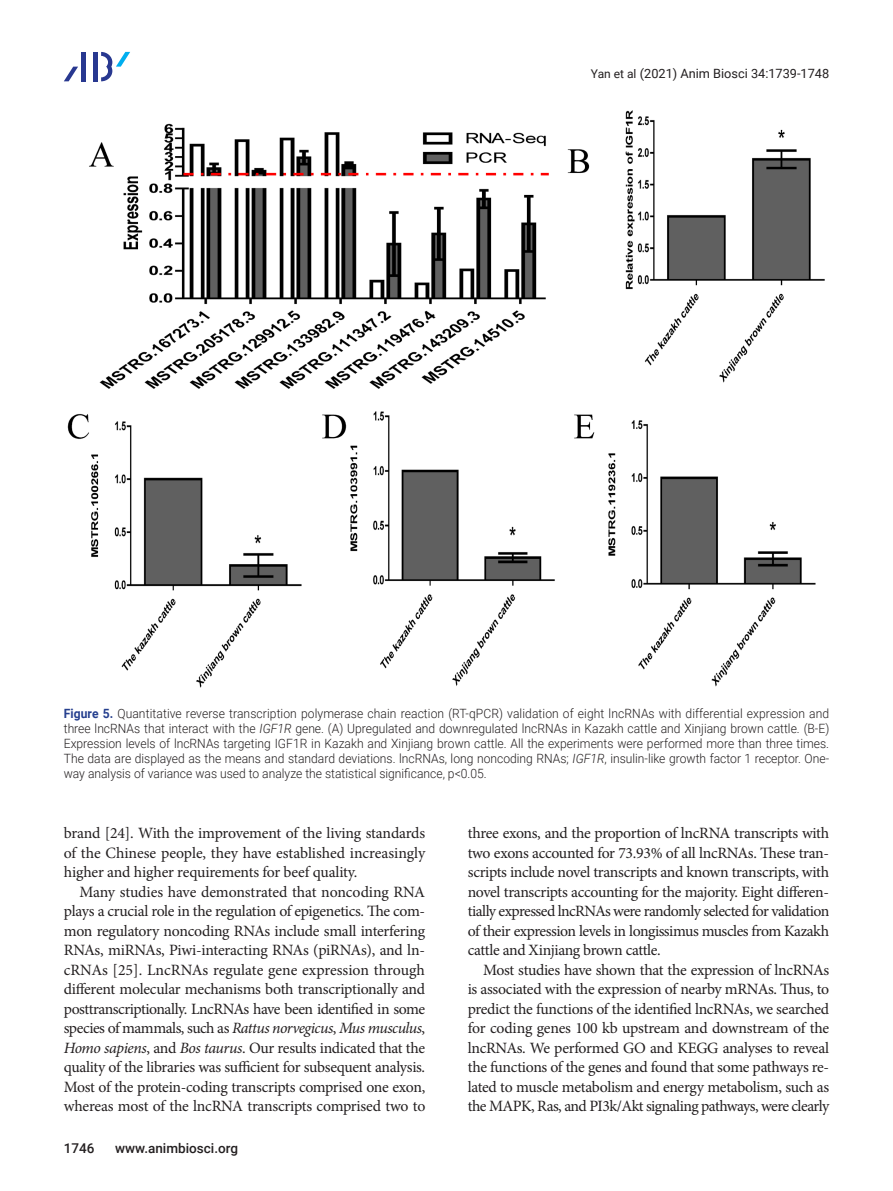
<style>
.page{position:relative;width:893px;height:1191px;background:#fff}
.page>*{position:absolute;margin:0;border:0;box-sizing:border-box;transform-origin:0 0}
.본문{font:15.75px/19.5px "Minion Pro";letter-spacing:-.02em;color:#231f20;text-align:justify}
.t1{font:500 13.5px "Roboto";color:#231f20}
.표_그림__제목{font:300 12.75px/15px "Roboto";color:#231f20;text-align:justify;scale:.95 1}
.t2{font:12.75px "Roboto";color:#231f20}
.s1{font-size:12px}
.s2{font-weight:700;color:#253f8e}
.s3{font-style:italic}
</style>
<div class="page">
<div style="left:93px;top:52px;width:5px;height:29px;background:#283890"></div>
<hr style="left:82px;top:52px;width:4px;height:29px;background:#283890">
<svg style="left:64px;top:67px;width:14px;height:14px"></svg>
<svg style="left:101px;top:52px;width:29px;height:29px"></svg>
<img style="left:67px;top:110px;width:758px;height:578px">
<p class="t2" style="left:591px;top:65px;width:240px"><span class="s1">Yan et al</span> (2021) Anim Biosci 34:1739-1748</p>
<p class="표_그림__제목" style="left:64px;top:706px;width:807px"><span class="s2">Figure 5.</span> Quantitative reverse transcription polymerase chain reaction (RT-qPCR) validation of eight lncRNAs with differential expression and three lncRNAs that interact with the <span class="s3">IGF1R</span> gene. (A) Upregulated and downregulated lncRNAs in Kazakh cattle and Xinjiang brown cattle. (B-E)<br>Expression levels of lncRNAs targeting IGF1R in Kazakh and Xinjiang brown cattle. All the experiments were performed more than three times.<br>The data are displayed as the means and standard deviations. lncRNAs, long noncoding RNAs; <span class="s3">IGF1R</span>, insulin-like growth factor 1 receptor. One&shy;way analysis of variance was used to analyze the statistical significance, p&lt;0.05.</p>
<p class="본문" style="left:64px;top:823px;width:363px">brand [24]. With the improvement of the living standards of the Chinese people, they have established increasingly higher and higher requirements for beef quality.</p>
<p class="본문" style="left:64px;top:882px;width:363px;text-indent:16px">Many studies have demonstrated that noncoding RNA plays a crucial role in the regulation of epigenetics. The com&shy;mon regulatory noncoding RNAs include small interfering RNAs, miRNAs, Piwi-interacting RNAs (piRNAs), and ln&shy;cRNAs [25]. LncRNAs regulate gene expression through different molecular mechanisms both transcriptionally and posttranscriptionally. LncRNAs have been identified in some species of mammals, such as <span class="s3">Rattus norvegicus</span>, <span class="s3">Mus musculus</span>, <span class="s3">Homo sapiens</span>, and <span class="s3">Bos taurus</span>. Our results indicated that the quality of the libraries was sufficient for subsequent analysis.<br>Most of the protein-coding transcripts comprised one exon, whereas most of the lncRNA transcripts comprised two to</p>
<p class="t1" style="left:64px;top:1138px;width:32px">1746</p>
<p class="t1" style="left:115px;top:1138px;width:125px">www.animbiosci.org</p>
<p class="본문" style="left:468px;top:823px;width:363px">three exons, and the proportion of lncRNA transcripts with two exons accounted for 73.93% of all lncRNAs. These tran&shy;scripts include novel transcripts and known transcripts, with novel transcripts accounting for the majority. Eight differen&shy;tially expressed lncRNAs were randomly selected for validation of their expression levels in longissimus muscles from Kazakh cattle and Xinjiang brown cattle.</p>
<p class="본문" style="left:468px;top:960px;width:363px;text-indent:15px">Most studies have shown that the expression of lncRNAs is associated with the expression of nearby mRNAs. Thus, to predict the functions of the identified lncRNAs, we searched for coding genes 100 kb upstream and downstream of the lncRNAs. We performed GO and KEGG analyses to reveal the functions of the genes and found that some pathways re&shy;lated to muscle metabolism and energy metabolism, such as the MAPK, Ras, and PI3k/Akt signaling pathways, were clearly</p>
</div>
